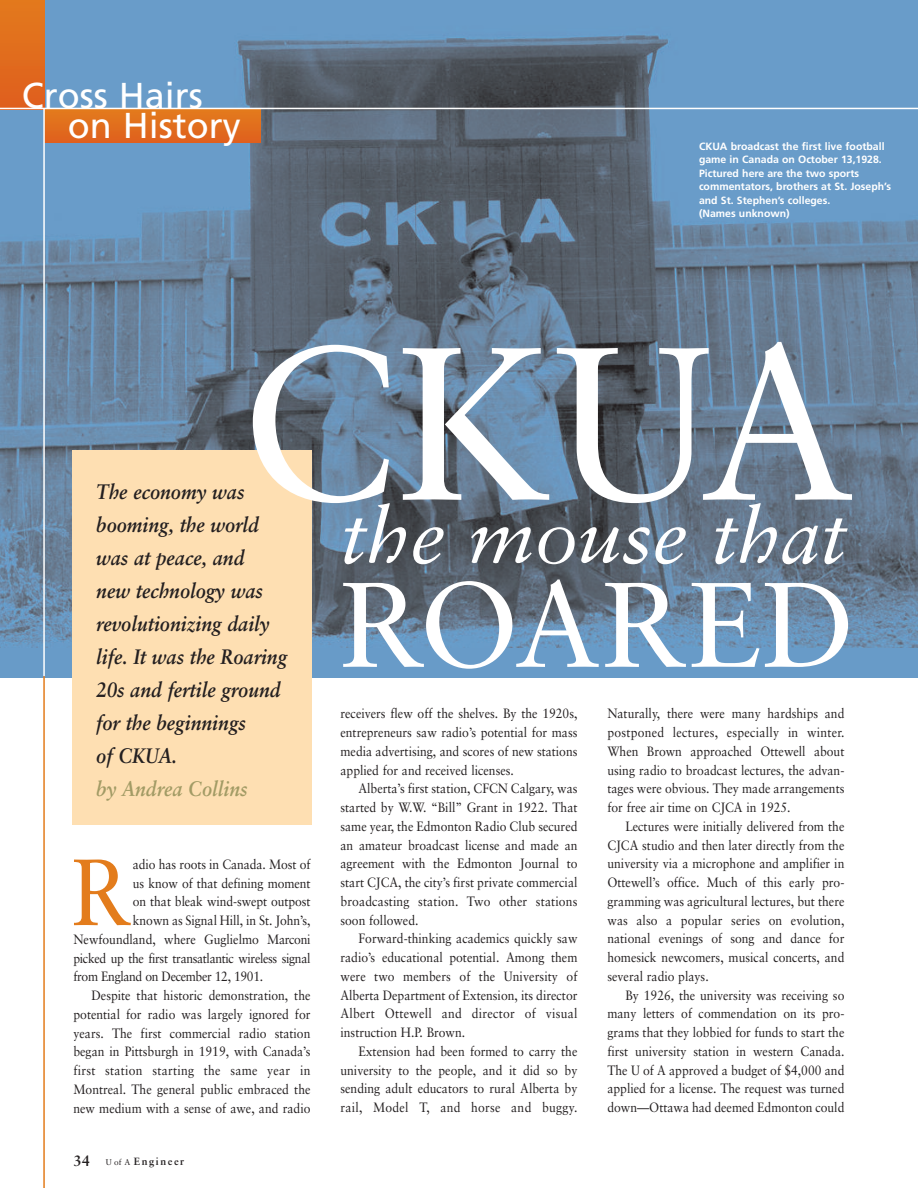
<style>
.page{position:relative;width:918px;height:1188px;background:#fff}
.page>*{position:absolute;margin:0;border:0;box-sizing:border-box;transform-origin:0 0}
.t1{font:217.5px "Sabon";color:#fff}
.t2{font:120.45px "Sabon";color:#fff}
.t3{font:94.05px "Sabon";color:#e37c1c;scale:.9 1}
.t4{font:italic 78.6px "Sabon";color:#fff}
.t5{font:36px "Frutiger";color:#fff}
.t6{font:italic 700 20.85px/33px "Sabon";color:#231f20;scale:.9 1}
.t7{font:italic 700 20.85px "Sabon";color:#a29b65;scale:.9 1}
.t8{font:13.5px/18.8px "Sabon";color:#231f20;text-align:justify;scale:.9 1}
.t9{font:13.5px "Sabon";letter-spacing:-.03em;color:#231f20;scale:.9 1}
.t10{font:13.5px "Sabon";letter-spacing:.02em;color:#231f20;scale:.9 1}
.t11{font:700 10.5px/13.5px "Frutiger";color:#fff}
.t12{font:700 10.5px "Sabon";letter-spacing:.15em;color:#231f20}
.s1{font-size:15px}
.s2{font-weight:400;font-size:8.25px}
</style>
<div class="page">
<div style="left:0;top:0;width:918px;height:678px;background:#689bc8"></div>
<img style="left:0;top:35px;width:918px;height:612px">
<div style="left:72px;top:450px;width:240px;height:375px;background:#fedfb2"></div>
<div style="left:45px;top:108px;width:216px;height:34px;background:linear-gradient(to right,#e16e1d,#e16e1d)"></div>
<div style="left:0;top:0;width:45px;height:109px;background:linear-gradient(to right,#e16c1d,#e16c1d)"></div>
<hr style="left:0;top:108px;width:918px;height:1px;background:#fff">
<hr style="left:43px;top:109px;width:2px;height:567px;background:#fff">
<hr style="left:43px;top:676px;width:2px;height:512px;background:#e37c1c">
<h3 class="t5" style="left:22px;top:81px;width:182px">Cross Hairs</h3>
<h3 class="t5" style="left:68px;top:111px;width:174px">on History</h3>
<p class="t11" style="left:699px;top:140px;width:194px">CKUA broadcast the first live football game in Canada on October 13,1928.<br>Pictured here are the two sports commentators, brothers at St. Joseph’s and St. Stephen’s colleges.<br>(Names unknown)</p>
<h1 class="t1" style="left:240px;top:334px;width:617px">CKUA</h1>
<h3 class="t6" style="left:96px;top:477px;width:182px">The economy was booming, the world</h3>
<h3 class="t4" style="left:341px;top:503px;width:508px">the mouse that</h3>
<h3 class="t6" style="left:96px;top:543px;width:166px">was at peace, and</h3>
<h3 class="t6" style="left:96px;top:576px;width:214px">new technology was revolutionizing daily life. It was the Roaring<br>20s and fertile ground for the beginnings<br>of CKUA.</h3>
<h3 class="t7" style="left:96px;top:780px;width:170px">by Andrea Collins</h3>
<h3 class="t3" style="left:71px;top:853px;width:69px">R</h3>
<p class="t8" style="left:133px;top:856px;width:199px">adio has roots in Canada. Most of</p>
<p class="t8" style="left:133px;top:875px;width:199px">us know of that defining moment</p>
<p class="t8" style="left:133px;top:893px;width:199px">on that bleak wind-swept outpost</p>
<p class="t8" style="left:133px;top:912px;width:199px">known as Signal Hill, in St. John’s,</p>
<p class="t8" style="left:74px;top:931px;width:265px">Newfoundland, where Guglielmo Marconi</p>
<p class="t9" style="left:74px;top:952px;width:265px">picked up the first transatlantic wireless signal</p>
<p class="t9" style="left:74px;top:971px;width:212px">from England on December 12, 1901.</p>
<p class="t8" style="left:92px;top:987px;width:245px">Despite that historic demonstration, the</p>
<p class="t8" style="left:74px;top:1006px;width:265px">potential for radio was largely ignored for</p>
<p class="t8" style="left:74px;top:1025px;width:265px">years. The first commercial radio station</p>
<p class="t8" style="left:74px;top:1043px;width:265px">began in Pittsburgh in 1919, with Canada’s</p>
<p class="t10" style="left:73px;top:1065px;width:265px">first station starting the same year in</p>
<p class="t8" style="left:73px;top:1081px;width:265px">Montreal. The general public embraced the</p>
<p class="t8" style="left:73px;top:1100px;width:265px">new medium with a sense of awe, and radio</p>
<p class="t12" style="left:74px;top:1156px;width:112px"><span class="s1">34</span> <span class="s2">U of A</span> Engineer</p>
<h2 class="t2" style="left:339px;top:575px;width:518px">ROARED</h2>
<p class="t8" style="left:341px;top:705px;width:265px">receivers flew off the shelves. By the 1920s, entrepreneurs saw radio’s potential for mass media advertising, and scores of new stations applied for and received licenses.</p>
<p class="t8" style="left:340px;top:780px;width:265px;text-indent:18px">Alberta’s first station, CFCN Calgary, was started by W.W. “Bill” Grant in 1922. That same year, the Edmonton Radio Club secured an amateur broadcast license and made an agreement with the Edmonton Journal to start CJCA, the city’s first private commercial broadcasting station. Two other stations soon followed.</p>
<p class="t8" style="left:340px;top:930px;width:265px;text-indent:18px">Forward-thinking academics quickly saw radio’s educational potential. Among them were two members of the University of Alberta Department of Extension, its director Albert Ottewell and director of visual instruction H.P. Brown.</p>
<p class="t8" style="left:340px;top:1043px;width:265px;text-indent:18px">Extension had been formed to carry the university to the people, and it did so by sending adult educators to rural Alberta by rail, Model T, and horse and buggy.</p>
<p class="t8" style="left:607px;top:705px;width:265px">Naturally, there were many hardships and postponed lectures, especially in winter.<br>When Brown approached Ottewell about using radio to broadcast lectures, the advan&shy;tages were obvious. They made arrangements for free air time on CJCA in 1925.</p>
<p class="t8" style="left:607px;top:818px;width:265px;text-indent:18px">Lectures were initially delivered from the CJCA studio and then later directly from the university via a microphone and amplifier in Ottewell’s office. Much of this early pro&shy;gramming was agricultural lectures, but there was also a popular series on evolution, national evenings of song and dance for homesick newcomers, musical concerts, and several radio plays.</p>
<p class="t8" style="left:607px;top:987px;width:265px;text-indent:18px">By 1926, the university was receiving so many letters of commendation on its pro&shy;grams that they lobbied for funds to start the first university station in western Canada.<br>The U of A approved a budget of $4,000 and applied for a license. The request was turned down—Ottawa had deemed Edmonton could</p>
</div>
